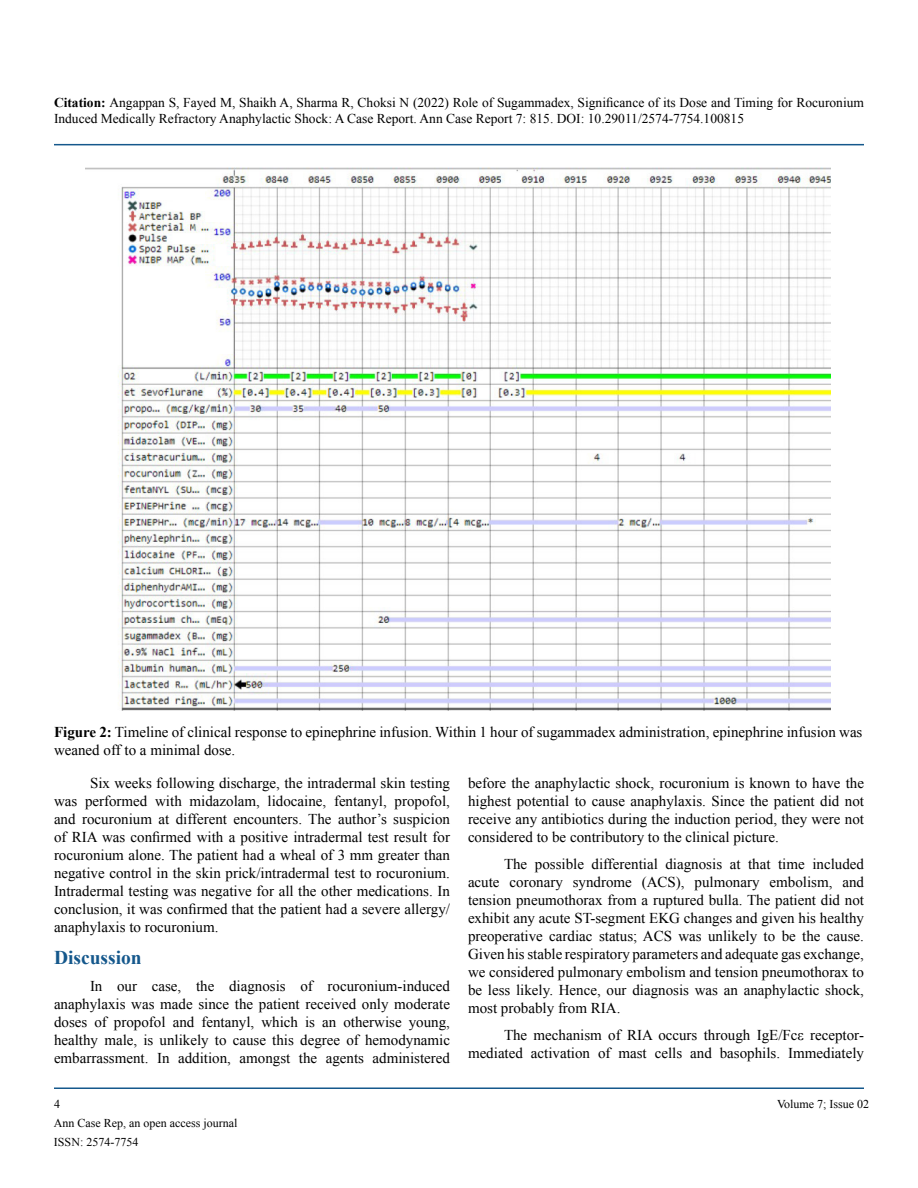
<style>
.page{position:relative;width:918px;height:1188px;background:#fff}
.page>*{position:absolute;margin:0;border:0;box-sizing:border-box;transform-origin:0 0}
.t1{font:700 19.5px "Times New Roman";color:#15588c}
.t2{font:15px/18px "Times New Roman";color:#000;text-align:justify}
.t3{font:13.5px/16.2px "Times New Roman";color:#000}
.t4{font:12px/18.9px "Times New Roman";color:#000}
.s1{font-weight:700}
</style>
<div class="page">
<hr style="left:54px;top:144px;width:810px;height:1px;background:#15588c">
<hr style="left:54px;top:1088px;width:810px;height:1px;background:#15588c">
<img style="left:86px;top:167px;width:745px;height:543px">
<p class="t3" style="left:54px;top:94px;width:812px"><span class="s1">Citation:</span> Angappan S, Fayed M, Shaikh A, Sharma R, Choksi N (2022) Role of Sugammadex, Significance of its Dose and Timing for Rocuronium<br>Induced Medically Refractory Anaphylactic Shock: A Case Report. Ann Case Report 7: 815. DOI: 10.29011/2574-7754.100815</p>
<p class="t2" style="left:54px;top:723px;width:810px"><span class="s1">Figure 2:</span> Timeline of clinical response to epinephrine infusion. Within 1 hour of sugammadex administration, epinephrine infusion was weaned off to a minimal dose.</p>
<p class="t2" style="left:54px;top:774px;width:398px;text-indent:36px">Six weeks following discharge, the intradermal skin testing was performed with midazolam, lidocaine, fentanyl, propofol, and rocuronium at different encounters. The author’s suspicion of RIA was confirmed with a positive intradermal test result for rocuronium alone. The patient had a wheal of 3 mm greater than negative control in the skin prick/intradermal test to rocuronium.<br>Intradermal testing was negative for all the other medications. In conclusion, it was confirmed that the patient had a severe allergy/ anaphylaxis to rocuronium.</p>
<h1 class="t1" style="left:54px;top:944px;width:89px">Discussion</h1>
<p class="t2" style="left:54px;top:977px;width:398px;text-indent:36px">In our case, the diagnosis of rocuronium-induced anaphylaxis was made since the patient received only moderate doses of propofol and fentanyl, which is an otherwise young, healthy male, is unlikely to cause this degree of hemodynamic embarrassment. In addition, amongst the agents administered</p>
<p class="t2" style="left:468px;top:774px;width:398px">before the anaphylactic shock, rocuronium is known to have the highest potential to cause anaphylaxis. Since the patient did not receive any antibiotics during the induction period, they were not considered to be contributory to the clinical picture.</p>
<p class="t2" style="left:468px;top:855px;width:398px;text-indent:36px">The possible differential diagnosis at that time included acute coronary syndrome (ACS), pulmonary embolism, and tension pneumothorax from a ruptured bulla. The patient did not exhibit any acute ST-segment EKG changes and given his healthy preoperative cardiac status; ACS was unlikely to be the cause.<br>Given his stable respiratory parameters and adequate gas exchange, we considered pulmonary embolism and tension pneumothorax to be less likely. Hence, our diagnosis was an anaphylactic shock, most probably from RIA.</p>
<p class="t2" style="left:468px;top:1026px;width:398px;text-align:right">The mechanism of RIA occurs through IgE/Fcε receptor&shy;mediated activation of mast cells and basophils. Immediately</p>
<p class="t4" style="left:54px;top:1094px;width:7px">4</p>
<p class="t4" style="left:777px;top:1094px;width:94px">Volume 7; Issue 02</p>
<p class="t4" style="left:54px;top:1114px;width:185px">Ann Case Rep, an open access journal<br>ISSN: 2574-7754</p>
</div>
